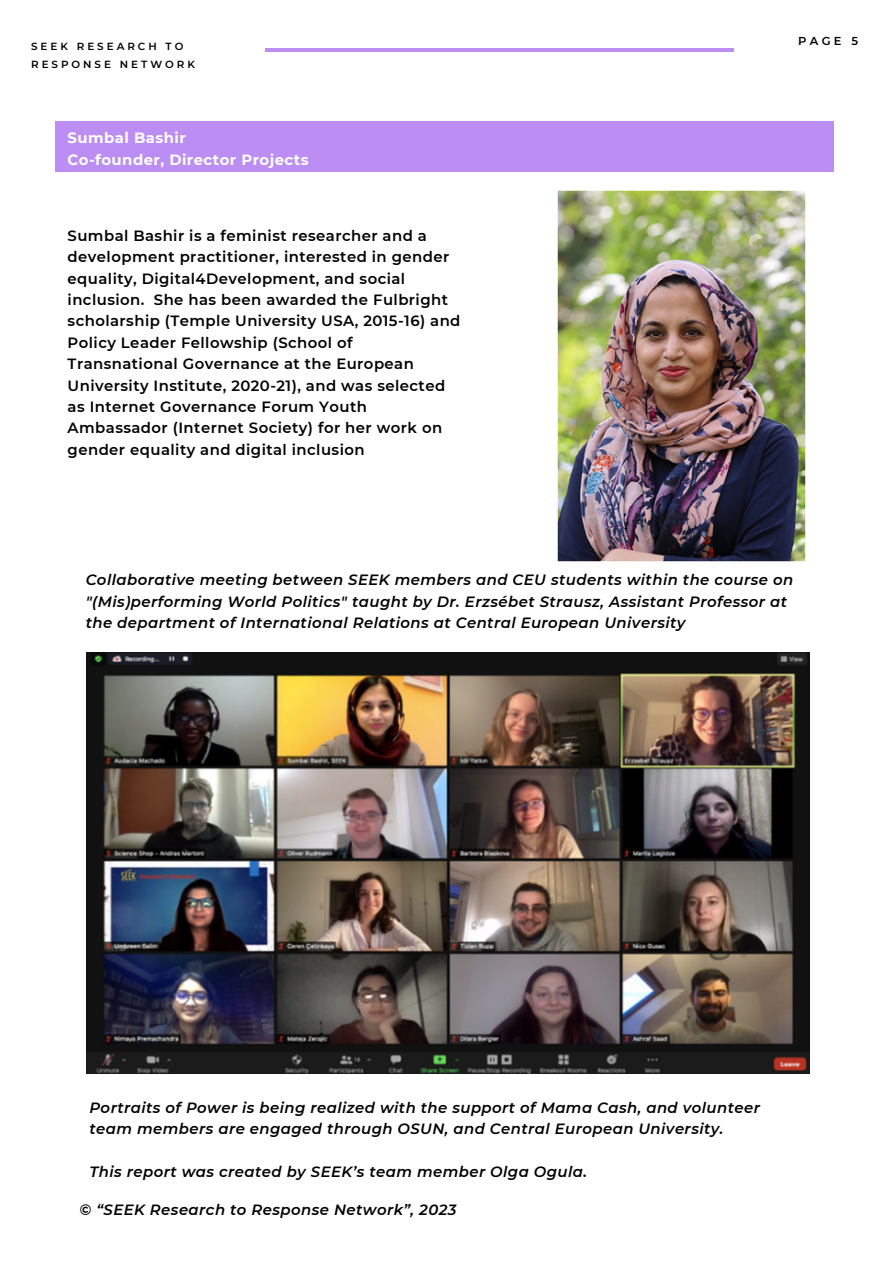
<style>
.page{position:relative;width:894px;height:1264px;background:#fff}
.page>*{position:absolute;margin:0;border:0;box-sizing:border-box;transform-origin:0 0}
.t1{font:italic 600 14.85px/21.5px "Montserrat";letter-spacing:.03em;color:#000}
.t2{font:600 14.85px/21.5px "Montserrat";letter-spacing:.03em;color:#000}
.t3{font:700 14.85px/21.5px "Montserrat";letter-spacing:.03em;color:#fff}
.t4{font:600 11.4px "Montserrat";color:#000}
.t5{font:600 10.35px/18px "Montserrat";letter-spacing:.29em;color:#000}
</style>
<div class="page">
<hr style="left:265px;top:48px;width:468px;height:3px;background:#bc8df2">
<div style="left:56px;top:122px;width:418px;height:49px;background:#bc8df2"></div>
<div style="left:414px;top:122px;width:418px;height:49px;background:#bc8df2"></div>
<img style="left:557px;top:191px;width:248px;height:370px">
<img style="left:86px;top:652px;width:724px;height:421px">
<p class="t5" style="left:31px;top:38px;width:165px">SEEK RESEARCH TO<br>RESPONSE NETWORK</p>
<p class="t3" style="left:68px;top:127px;width:242px">Sumbal Bashir<br>Co-founder, Director Projects</p>
<p class="t2" style="left:68px;top:225px;width:394px">Sumbal Bashir is a feminist researcher and a development practitioner, interested in gender equality, Digital4Development, and social inclusion. She has been awarded the Fulbright scholarship (Temple University USA, 2015-16) and Policy Leader Fellowship (School of Transnational Governance at the European University Institute, 2020-21), and was selected as Internet Governance Forum Youth Ambassador (Internet Society) for her work on gender equality and digital inclusion</p>
<p class="t4" style="left:798px;top:34px;width:61px">PAGE 5</p>
<p class="t1" style="left:86px;top:569px;width:709px">Collaborative meeting between SEEK members and CEU students within the course on "(Mis)performing World Politics" taught by Dr. Erzsébet Strausz, Assistant Professor at the department of International Relations at Central European University</p>
<p class="t1" style="left:89px;top:1096px;width:672px">Portraits of Power is being realized with the support of Mama Cash, and volunteer team members are engaged through OSUN, and Central European University.</p>
<p class="t1" style="left:89px;top:1161px;width:499px">This report was created by SEEK’s team member Olga Ogula.</p>
<p class="t1" style="left:80px;top:1199px;width:378px">© “SEEK Research to Response Network”, 2023</p>
</div>
